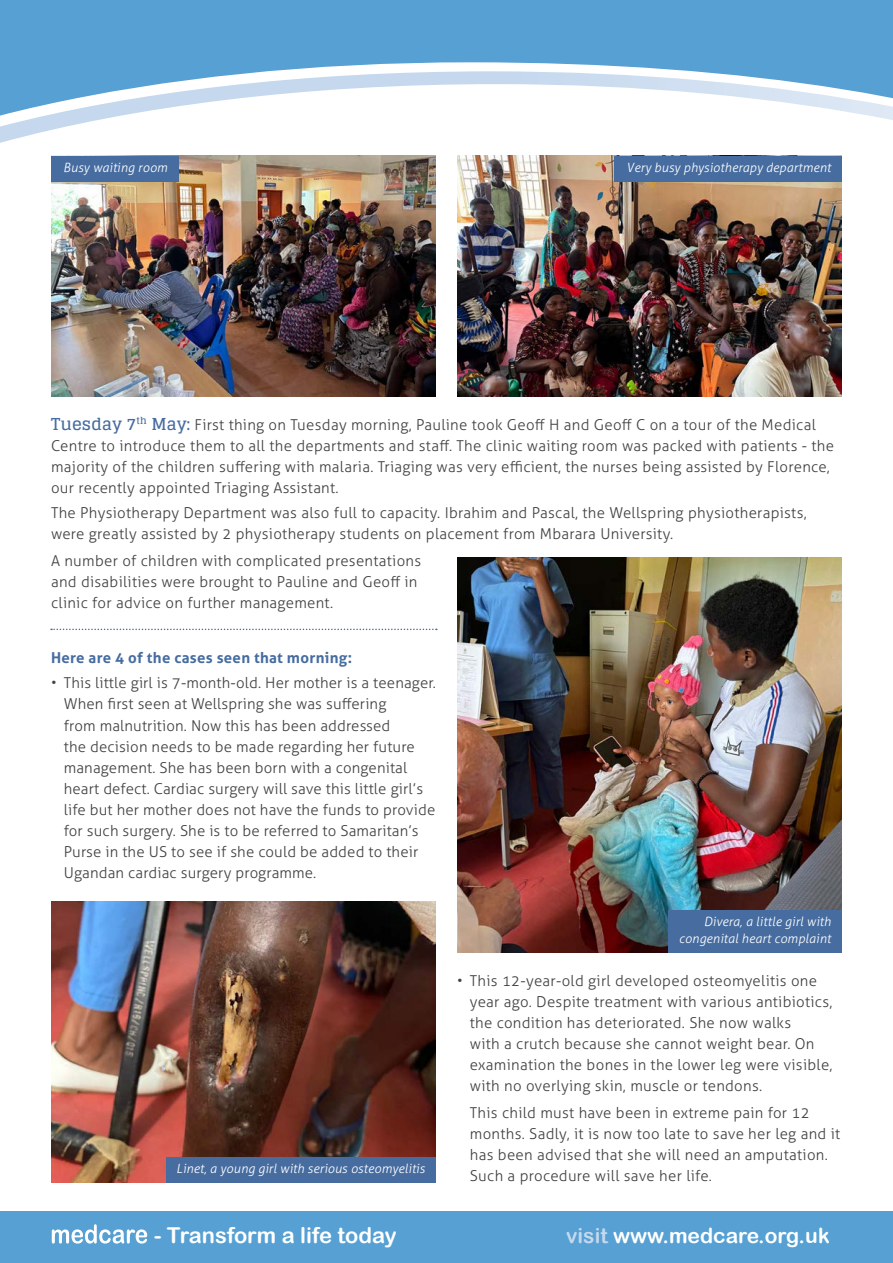
<style>
.page{position:relative;width:893px;height:1263px;background:#fff}
.page>*{position:absolute;margin:0;border:0;box-sizing:border-box;transform-origin:0 0}
.t1{font:21.9px "Arial Rounded MT Bold";color:#fff}
.t2{font:21px "Arial Rounded MT Bold";color:#fff}
.t3{font:300 15px/21px "Aller";letter-spacing:.02em;color:#414042}
.t4{font:700 15px "Aller";letter-spacing:.02em;color:#466ca0}
.t5{font:italic 300 12.75px/16.5px "Aller";letter-spacing:.01em;color:#fff;text-align:right}
.s1{font-family:"Glegoo";font-weight:700;font-size:16.5px;color:#466ca0}
.s2{color:#c5d8ee}
</style>
<div class="page">
<div style="left:0;top:1212px;width:893px;height:51px;background:#56a0d3"></div>
<svg style="left:52px;top:1224px;width:95px;height:19px"></svg>
<div style="left:0;top:0;width:893px;height:29px;background:#56a0d3"></div>
<svg style="left:0;top:29px;width:893px;height:127px;fill:#56a0d3"></svg>
<svg style="left:0;top:71px;width:893px;height:72px"></svg>
<img style="left:51px;top:156px;width:385px;height:240px">
<div style="left:51px;top:156px;width:127px;height:25px;background:#466ca0"></div>
<img style="left:457px;top:156px;width:385px;height:240px">
<div style="left:614px;top:156px;width:228px;height:25px;background:#466ca0"></div>
<img style="left:457px;top:557px;width:385px;height:395px">
<div style="left:668px;top:910px;width:174px;height:42px;background:#466ca0"></div>
<img style="left:51px;top:901px;width:385px;height:282px">
<div style="left:166px;top:1157px;width:270px;height:26px;background:#466ca0"></div>
<svg style="left:51px;top:629px;width:386px;height:1px"></svg>
<p class="t5" style="left:63px;top:159px;width:106px">Busy waiting room</p>
<p class="t5" style="left:626px;top:159px;width:206px">Very busy physiotherapy department</p>
<p class="t3" style="left:51px;top:414px;width:784px"><span class="s1">Tuesday 7</span><sup>th</sup> <span class="s1">May:</span> First thing on Tuesday morning, Pauline took Geoff H and Geoff C on a tour of the Medical Centre to introduce them to all the departments and staff. The clinic waiting room was packed with patients - the majority of the children suffering with malaria. Triaging was very efficient, the nurses being assisted by Florence, our recently appointed Triaging Assistant.</p>
<p class="t3" style="left:51px;top:502px;width:757px">The Physiotherapy Department was also full to capacity. Ibrahim and Pascal, the Wellspring physiotherapists, were greatly assisted by 2 physiotherapy students on placement from Mbarara University.</p>
<p class="t3" style="left:51px;top:550px;width:372px">A number of children with complicated presentations and disabilities were brought to Pauline and Geoff in clinic for advice on further management.</p>
<p class="t4" style="left:51px;top:649px;width:302px">Here are 4 of the cases seen that morning:</p>
<p class="t3" style="left:64px;top:673px;width:374px;text-indent:-13px">• This little girl is 7-month-old. Her mother is a teenager.<br>When first seen at Wellspring she was suffering<br>from malnutrition. Now this has been addressed<br>the decision needs to be made regarding her future management. She has been born with a congenital heart defect. Cardiac surgery will save this little girl’s life but her mother does not have the funds to provide for such surgery. She is to be referred to Samaritan’s Purse in the US to see if she could be added to their Ugandan cardiac surgery programme.</p>
<p class="t5" style="left:176px;top:1160px;width:250px">Linet, a young girl with serious osteomyelitis</p>
<p class="t5" style="left:679px;top:913px;width:154px">Divera, a little girl with congenital heart complaint</p>
<p class="t3" style="left:470px;top:970px;width:364px;text-indent:-13px">• This 12-year-old girl developed osteomyelitis one year ago. Despite treatment with various antibiotics, the condition has deteriorated. She now walks<br>with a crutch because she cannot weight bear. On examination the bones in the lower leg were visible, with no overlying skin, muscle or tendons.</p>
<p class="t3" style="left:470px;top:1102px;width:372px">This child must have been in extreme pain for 12 months. Sadly, it is now too late to save her leg and it has been advised that she will need an amputation.<br>Such a procedure will save her life.</p>
<h1 class="t1" style="left:154px;top:1222px;width:244px">- Transform a life today</h1>
<h2 class="t2" style="left:566px;top:1223px;width:265px"><span class="s2">visit</span> www.medcare.org.uk</h2>
</div>
